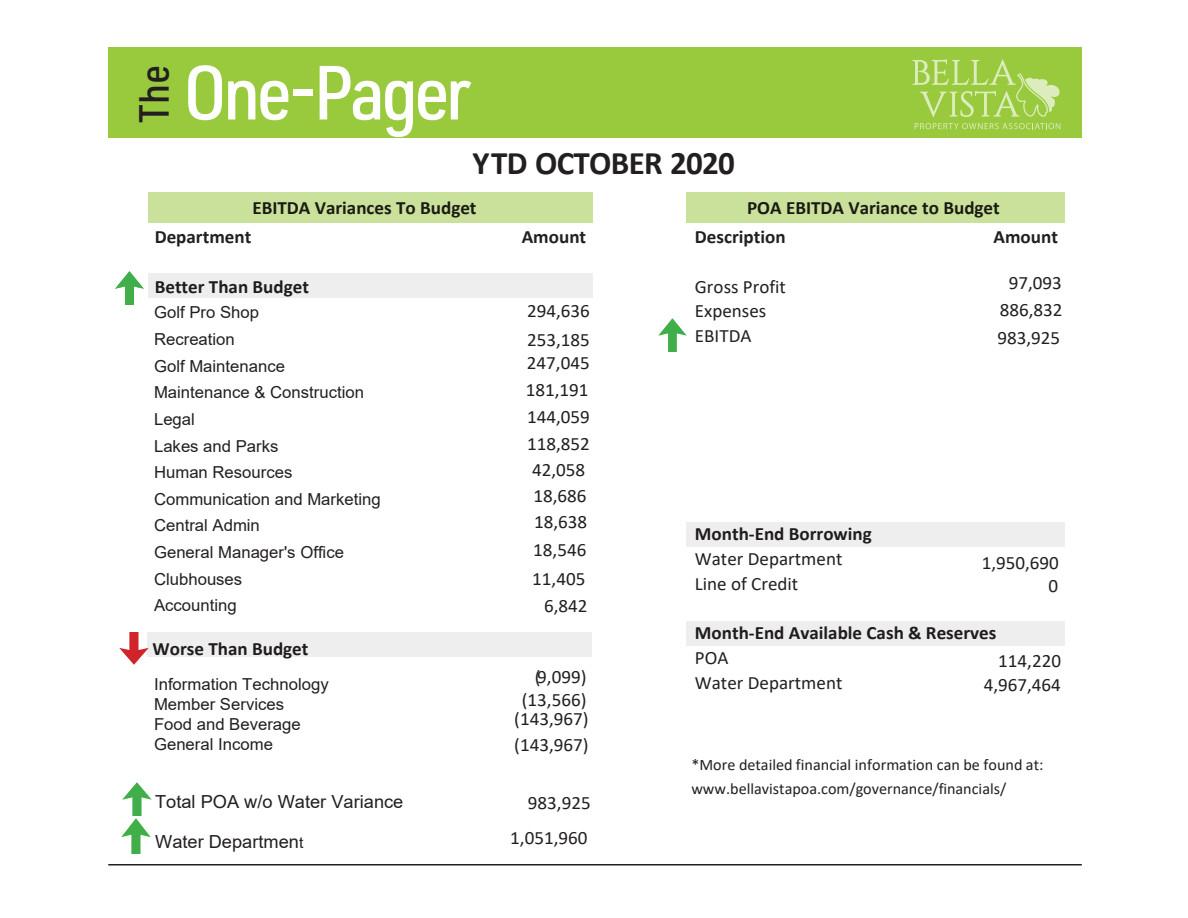
<style>
.page{position:relative;width:1188px;height:918px;background:#fff}
.page>*{position:absolute;margin:0;border:0;box-sizing:border-box;transform-origin:0 0}
.t1{font:500 75px "URWDIN Semi Cond";letter-spacing:-.055em;color:#fff}
.t2{font:500 41.4px "URWDIN Semi Cond";color:#231f20}
.t3{font:700 33px "Calibri";letter-spacing:-.02em;color:#231f20}
.t4{font:18.9px/24.8px "Calibri";color:#231f20}
.t5{font:700 18.9px "Calibri";color:#231f20}
.t6{font:18px "Arial";color:#231f20}
.t7{font:16.5px/26.5px "Arial";color:#231f20}
.t8{font:15.9px/23.7px "Calibri";color:#231f20}
.s1{font-size:15.3px}
</style>
<div class="page">
<div style="left:108px;top:47px;width:974px;height:91px;background:#99ca3e"></div>
<svg style="left:912px;top:59px;width:148px;height:58px"></svg>
<svg style="left:915px;top:123px;width:145px;height:6px"></svg>
<hr style="left:108px;top:864px;width:974px;height:2px;background:#231f20">
<div style="left:147px;top:632px;width:444px;height:24px;background:#eeeeef"></div>
<div style="left:148px;top:274px;width:444px;height:24px;background:#eeeeef"></div>
<div style="left:686px;top:522px;width:378px;height:24px;background:#eeeeef"></div>
<div style="left:686px;top:622px;width:378px;height:24px;background:#eeeeef"></div>
<div style="left:686px;top:192px;width:378px;height:31px;background:#cae19c"></div>
<div style="left:148px;top:192px;width:444px;height:31px;background:#cae19c"></div>
<img style="left:120px;top:633px;width:28px;height:32px">
<img style="left:116px;top:271px;width:28px;height:33px">
<img style="left:123px;top:782px;width:28px;height:33px">
<img style="left:659px;top:318px;width:28px;height:33px">
<img style="left:122px;top:818px;width:28px;height:36px">
<p class="t2" style="left:127px;top:123px;width:60px;rotate:-90deg">The</p>
<p class="t1" style="left:183px;top:43px;width:289px">One-Pager</p>
<p class="t5" style="left:473px;top:141px;width:115px">YTD May 2019</p>
<p class="t3" style="left:473px;top:139px;width:264px">YTD OCTOBER 2020</p>
<p class="t5" style="left:252px;top:194px;width:226px">EBITDA Variances To Budget</p>
<p class="t5" style="left:747px;top:194px;width:254px">POA EBITDA Variance to Budget</p>
<p class="t5" style="left:155px;top:223px;width:98px">Department</p>
<p class="t5" style="left:155px;top:273px;width:156px">Better Than Budget</p>
<p class="t7" style="left:154px;top:299px;width:228px">Golf Pro Shop<br>Recreation<br>Golf Maintenance<br>Maintenance &amp; Construction<br>Legal<br>Lakes and Parks<br>Human Resources<br>Communication and Marketing<br>Central Admin<br>General Manager's Office<br>Clubhouses<br>Accounting</p>
<p class="t5" style="left:153px;top:635px;width:157px">Worse Than Budget</p>
<p class="t7" style="left:154px;top:675px;width:176px;line-height:19.8px">Information Technology<br>Member Services<br>Food and Beverage<br>General Income</p>
<p class="t5" style="left:695px;top:223px;width:92px">Description</p>
<p class="t4" style="left:695px;top:273px;width:93px">Gross Profit<br>Expenses<br>EBITDA</p>
<p class="t5" style="left:522px;top:223px;width:66px">Amount</p>
<p class="t5" style="left:994px;top:223px;width:66px">Amount</p>
<p class="t4" style="left:1009px;top:270px;width:55px">97,093</p>
<p class="t4" style="left:527px;top:298px;width:64px">294,636</p>
<p class="t4" style="left:1000px;top:297px;width:64px">886,832</p>
<p class="t4" style="left:527px;top:326px;width:64px">253,185</p>
<p class="t4" style="left:997px;top:325px;width:64px">983,925</p>
<p class="t4" style="left:526px;top:349px;width:65px;line-height:26.8px">247,045<br>181,191</p>
<p class="t4" style="left:527px;top:404px;width:64px">144,059</p>
<p class="t4" style="left:532px;top:457px;width:55px">42,058</p>
<p class="t4" style="left:532px;top:507px;width:57px;line-height:28.2px;text-align:right">18,638<br>18,546<br>11,405<br>6,842</p>
<p class="t4" style="left:527px;top:431px;width:64px">118,852</p>
<p class="t4" style="left:533px;top:483px;width:55px">18,686</p>
<p class="t4" style="left:535px;top:664px;width:53px">(9,099)</p>
<p class="t4" style="left:514px;top:689px;width:76px;line-height:19.2px;text-align:center">(13,566) (143,967)</p>
<p class="t4" style="left:514px;top:732px;width:76px">(143,967)</p>
<p class="t5" style="left:695px;top:521px;width:178px">Month‐End Borrowing</p>
<p class="t4" style="left:695px;top:546px;width:149px">Water Department</p>
<p class="t4" style="left:982px;top:550px;width:79px">1,950,690</p>
<p class="t4" style="left:695px;top:571px;width:105px">Line of Credit</p>
<p class="t4" style="left:1048px;top:573px;width:11px">0</p>
<p class="t5" style="left:695px;top:620px;width:303px">Month‐End Available Cash &amp; Reserves</p>
<p class="t4" style="left:695px;top:645px;width:149px">POA<br>Water Department</p>
<p class="t4" style="left:998px;top:647px;width:64px">114,220</p>
<p class="t4" style="left:984px;top:672px;width:79px">4,967,464</p>
<p class="t6" style="left:155px;top:789px;width:250px">Total POA w/o Water Variance</p>
<p class="t6" style="left:155px;top:829px;width:150px">Water Departmen<span class="s1">t</span></p>
<p class="t4" style="left:510px;top:825px;width:79px">1,051,960</p>
<p class="t4" style="left:528px;top:790px;width:64px">983,925</p>
<p class="t8" style="left:691px;top:752px;width:354px">*More detailed financial information can be found at: www.bellavistapoa.com/governance/financials/</p>
</div>
